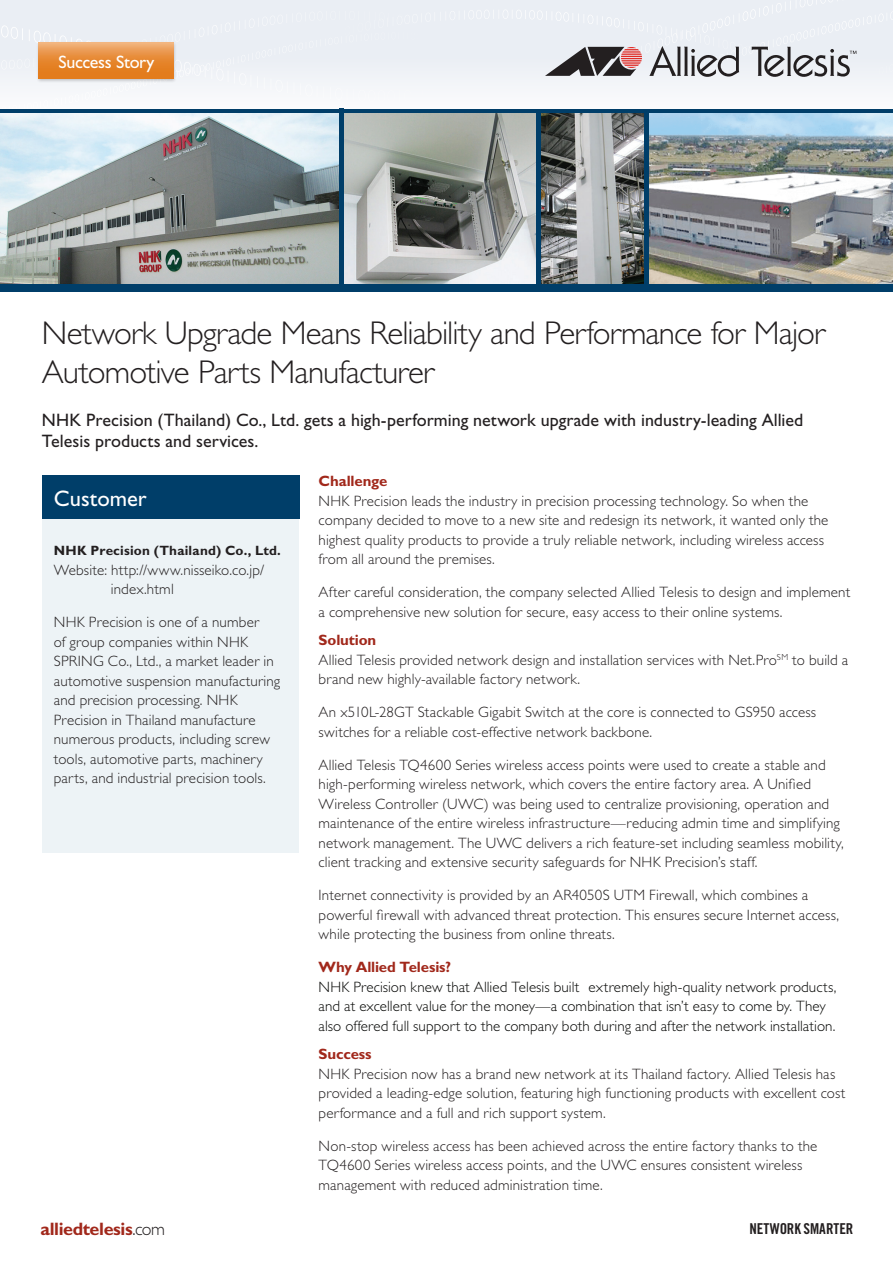
<style>
.page{position:relative;width:893px;height:1263px;background:#fff}
.page>*{position:absolute;margin:0;border:0;box-sizing:border-box;transform-origin:0 0}
.t1{font:300 33px/39px "Gill Sans Std";letter-spacing:-.025em;color:#231f20}
.t2{font:22.5px "Gill Sans Std";color:#fff}
.t3{font:18px/21px "Gill Sans Std";color:#231f20}
.t4{font:700 18px "Gill Sans Std";letter-spacing:-.02em;color:#a1281b}
.t5{font:18px "Gill Sans Std";letter-spacing:-.02em;color:#fff}
.t6{font:300 15px/19.5px "Gill Sans Std";letter-spacing:.01em;color:#231f20}
.t7{font:300 15px/19.5px "Gill Sans Std";letter-spacing:.005em;color:#040503}
.t8{font:700 15px "Gill Sans Std";letter-spacing:-.01em;color:#a1281b}
.t9{font:15px "Trade Gothic Bold Cond Twenty";letter-spacing:-.005em;color:#231f20}
.t10{font:700 13.5px "Gill Sans Std";letter-spacing:.015em;color:#231f20}
.s1{font-weight:700;color:#a1281b}
.s2{font-weight:300;color:#231f20}
</style>
<div class="page">
<div style="left:0;top:0;width:893px;height:119px;background:#eaeef4"></div>
<svg style="left:1px;top:25px;width:87px;height:17px"></svg>
<div style="left:179px;top:89px;width:540px;height:20px;background:#f8f9fb"></div>
<svg style="left:469px;top:10px;width:74px;height:10px"></svg>
<svg style="left:725px;top:0;width:168px;height:33px"></svg>
<svg style="left:545px;top:47px;width:97px;height:29px"></svg>
<svg style="left:649px;top:46px;width:90px;height:31px"></svg>
<svg style="left:752px;top:47px;width:104px;height:30px"></svg>
<img style="left:0;top:113px;width:339px;height:172px">
<img style="left:344px;top:113px;width:192px;height:172px">
<img style="left:649px;top:113px;width:244px;height:172px">
<img style="left:541px;top:113px;width:103px;height:172px">
<div style="left:42px;top:476px;width:257px;height:376px;background:#edf3f6"></div>
<div style="left:0;top:285px;width:893px;height:7px;background:#003e69"></div>
<hr style="left:0;top:109px;width:893px;height:4px;background:#003e69">
<div style="left:339px;top:108px;width:5px;height:177px;background:#003e69"></div>
<div style="left:644px;top:113px;width:5px;height:177px;background:#003e69"></div>
<div style="left:36px;top:42px;width:141px;height:41px;background:#231f20;opacity:.25"></div>
<svg style="left:39px;top:43px;width:134px;height:36px"></svg>
<div style="left:42px;top:475px;width:258px;height:44px;background:#003e69"></div>
<div style="left:536px;top:112px;width:5px;height:177px;background:#003e69"></div>
<p class="t5" style="left:58px;top:51px;width:97px">Success Story</p>
<h1 class="t1" style="left:42px;top:313px;width:785px">Network Upgrade Means Reliability and Performance for Major<br>Automotive Parts Manufacturer</h1>
<p class="t3" style="left:42px;top:410px;width:763px">NHK Precision (Thailand) Co., Ltd. gets a high-performing network upgrade with industry-leading Allied<br>Telesis products and services.</p>
<h2 class="t2" style="left:54px;top:485px;width:94px">Customer</h2>
<p class="t10" style="left:54px;top:542px;width:229px">NHK Precision (Thailand) Co., Ltd.</p>
<p class="t6" style="left:111px;top:560px;width:155px;text-indent:-57px">Website: http://www.nisseiko.co.jp/ index.html</p>
<p class="t6" style="left:54px;top:612px;width:228px">NHK Precision is one of a number<br>of group companies within NHK SPRING Co., Ltd., a market leader in automotive suspension manufacturing and precision processing. NHK Precision in Thailand manufacture numerous products, including screw tools, automotive parts, machinery parts, and industrial precision tools.</p>
<p class="t8" style="left:319px;top:472px;width:70px">Challenge</p>
<p class="t6" style="left:319px;top:491px;width:511px">NHK Precision leads the industry in precision processing technology. So when the company decided to move to a new site and redesign its network, it wanted only the highest quality products to provide a truly reliable network, including wireless access from all around the premises.</p>
<p class="t6" style="left:319px;top:582px;width:533px">After careful consideration, the company selected Allied Telesis to design and implement a comprehensive new solution for secure, easy access to their online systems.</p>
<p class="t6" style="left:319px;top:630px;width:531px"><span class="s1">Solution<br></span>Allied Telesis provided network design and installation services with Net.Pro<sup>SM</sup> to build a brand new highly-available factory network.</p>
<p class="t6" style="left:319px;top:702px;width:499px">An x510L-28GT Stackable Gigabit Switch at the core is connected to GS950 access switches for a reliable cost-effective network backbone.</p>
<p class="t6" style="left:319px;top:755px;width:527px">Allied Telesis TQ4600 Series wireless access points were used to create a stable and high-performing wireless network, which covers the entire factory area. A Unified Wireless Controller (UWC) was being used to centralize provisioning, operation and maintenance of the entire wireless infrastructure—reducing admin time and simplifying network management. The UWC delivers a rich feature-set including seamless mobility, client tracking and extensive security safeguards for NHK Precision’s staff.</p>
<p class="t6" style="left:319px;top:885px;width:522px">Internet connectivity is provided by an AR4050S UTM Firewall, which combines a powerful firewall with advanced threat protection. This ensures secure Internet access, while protecting the business from online threats.</p>
<p class="t8" style="left:319px;top:958px;width:134px">Why Allied Telesis?</p>
<p class="t7" style="left:319px;top:977px;width:519px">NHK Precision knew that Allied Telesis built extremely high-quality network products, and at excellent value for the money—a combination that isn’t easy to come by. They also offered full support to the company both during and after the network installation.</p>
<p class="t8" style="left:319px;top:1045px;width:55px">Success</p>
<p class="t6" style="left:319px;top:1064px;width:528px">NHK Precision now has a brand new network at its Thailand factory. Allied Telesis has provided a leading-edge solution, featuring high functioning products with excellent cost performance and a full and rich support system.</p>
<p class="t6" style="left:319px;top:1136px;width:500px">Non-stop wireless access has been achieved across the entire factory thanks to the<br>TQ4600 Series wireless access points, and the UWC ensures consistent wireless management with reduced administration time.</p>
<p class="t4" style="left:40px;top:1218px;width:126px">alliedtelesis<span class="s2">.com</span></p>
<p class="t9" style="left:750px;top:1220px;width:105px">NETWORK SMARTER</p>
</div>
